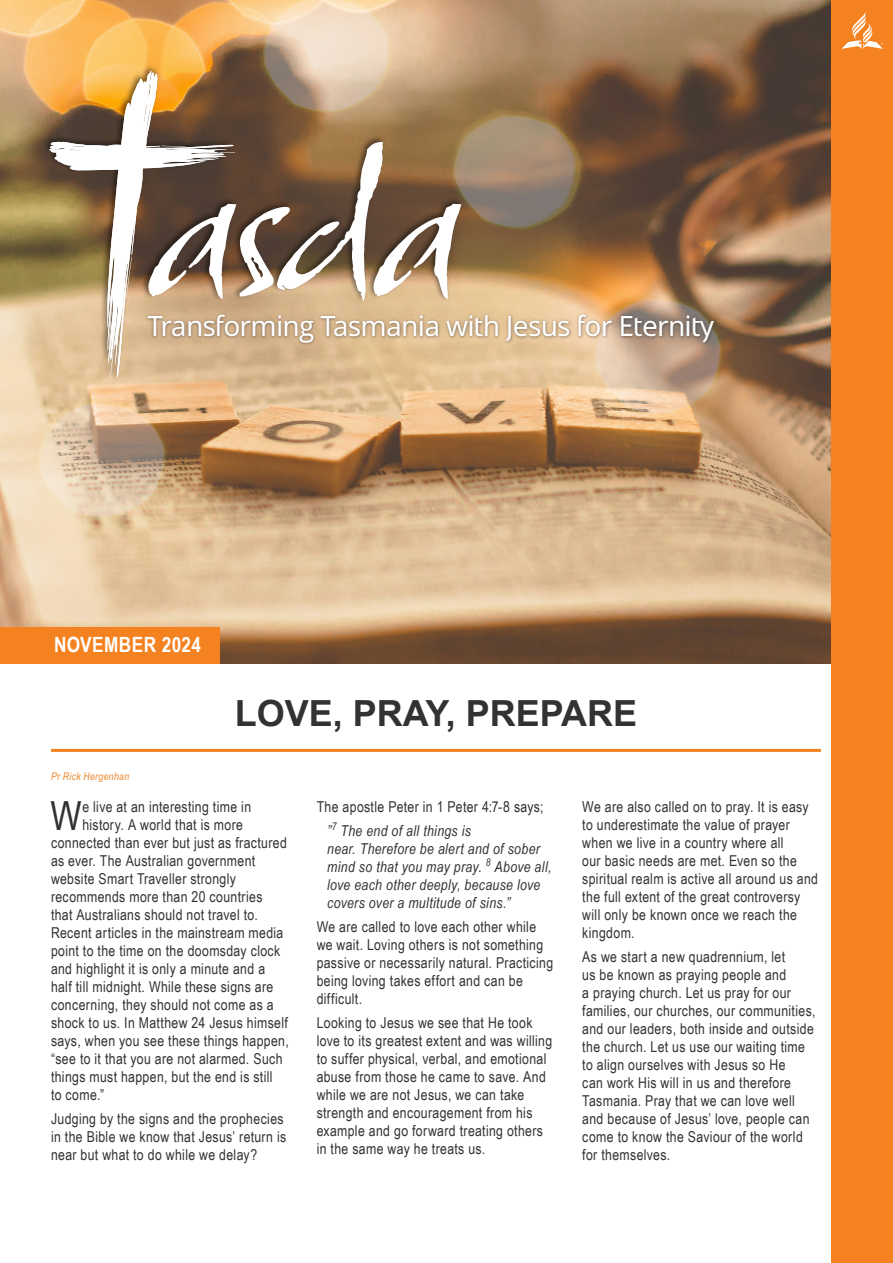
<style>
.page{position:relative;width:893px;height:1263px;background:#fff}
.page>*{position:absolute;margin:0;border:0;box-sizing:border-box;transform-origin:0 0}
.First_Paragraph{font:40.2px "Arial Narrow";color:#333233}
.HEADING_24pt{font:700 36px "Arial";color:#333233}
.t1{font:28.05px "Advent Sans Logo";letter-spacing:-.005em;color:#fff}
.t2{font:700 21px "Arial Narrow";letter-spacing:.02em;color:#fff}
.Main_Body{font:15px/18px "Arial Narrow";letter-spacing:.025em;color:#333233}
.First_Paragraph-2{font:15px "Arial Narrow";letter-spacing:.02em;color:#333233}
.Main_Body_Quote_Italics{font:italic 15px/18px "Arial Narrow";letter-spacing:.02em;color:#333233}
.Main_Body-2{font:italic 10.5px "Arial Narrow";letter-spacing:.035em;color:#eb8429}
</style>
<div class="page">
<img style="left:0;top:0;width:831px;height:664px">
<img style="left:98px;top:61px;width:64px;height:10px">
<img style="left:40px;top:132px;width:9px;height:43px">
<svg style="left:49px;top:71px;width:412px;height:308px;background:#987e62"></svg>
<img style="left:92px;top:257px;width:677px;height:146px">
<div style="left:831px;top:0;width:62px;height:1263px;background:#f58220"></div>
<svg style="left:842px;top:12px;width:41px;height:37px"></svg>
<div style="left:0;top:627px;width:220px;height:37px;background:#f58220"></div>
<hr style="left:51px;top:749px;width:770px;height:3px;background:#f58220">
<h3 class="t1" style="left:147px;top:306px;width:568px">Transforming Tasmania with Jesus for Eternity</h3>
<h3 class="t2" style="left:54px;top:629px;width:149px">NOVEMBER 2024</h3>
<p class="Main_Body-2" style="left:51px;top:769px;width:80px">Pr Rick Hergenhan</p>
<p class="HEADING_24pt" style="left:235px;top:689px;width:404px">LOVE, PRAY, PREPARE</p>
<p class="First_Paragraph" style="left:51px;top:786px;width:33px">W</p>
<p class="First_Paragraph-2" style="left:82px;top:796px;width:170px">e live at an interesting time in</p>
<p class="First_Paragraph-2" style="left:82px;top:814px;width:162px">history. A world that is more</p>
<p class="First_Paragraph-2" style="left:51px;top:832px;width:237px">connected than ever but just as fractured</p>
<p class="First_Paragraph-2" style="left:51px;top:850px;width:206px">as ever. The Australian government</p>
<p class="First_Paragraph-2" style="left:51px;top:868px;width:186px">website Smart Traveller strongly</p>
<p class="First_Paragraph-2" style="left:51px;top:886px;width:213px">recommends more than 20 countries</p>
<p class="First_Paragraph-2" style="left:51px;top:904px;width:208px">that Australians should not travel to.</p>
<p class="First_Paragraph-2" style="left:51px;top:922px;width:234px">Recent articles in the mainstream media</p>
<p class="First_Paragraph-2" style="left:51px;top:940px;width:231px">point to the time on the doomsday clock</p>
<p class="First_Paragraph-2" style="left:51px;top:958px;width:216px">and highlight it is only a minute and a</p>
<p class="First_Paragraph-2" style="left:51px;top:976px;width:224px">half till midnight. While these signs are</p>
<p class="First_Paragraph-2" style="left:51px;top:994px;width:224px">concerning, they should not come as a</p>
<p class="First_Paragraph-2" style="left:51px;top:1012px;width:238px">shock to us. In Matthew 24 Jesus himself</p>
<p class="First_Paragraph-2" style="left:51px;top:1030px;width:239px">says, when you see these things happen,</p>
<p class="First_Paragraph-2" style="left:51px;top:1048px;width:233px">“see to it that you are not alarmed. Such</p>
<p class="First_Paragraph-2" style="left:51px;top:1066px;width:223px">things must happen, but the end is still</p>
<p class="First_Paragraph-2" style="left:51px;top:1084px;width:55px">to come.”</p>
<p class="Main_Body" style="left:51px;top:1109px;width:237px">Judging by the signs and the prophecies in the Bible we know that Jesus’ return is near but what to do while we delay?</p>
<p class="Main_Body" style="left:317px;top:797px;width:228px">The apostle Peter in 1 Peter 4:7-8 says;</p>
<p class="Main_Body_Quote_Italics" style="left:327px;top:821px;width:226px">”<sup>7</sup> The end of all things is<br>near. Therefore be alert and of sober mind so that you may pray. <sup>8</sup> Above all, love each other deeply, because love covers over a multitude of sins.”</p>
<p class="Main_Body" style="left:317px;top:917px;width:238px">We are called to love each other while we wait. Loving others is not something passive or necessarily natural. Practicing being loving takes effort and can be difficult.</p>
<p class="Main_Body" style="left:317px;top:1013px;width:237px">Looking to Jesus we see that He took love to its greatest extent and was willing to suffer physical, verbal, and emotional abuse from those he came to save. And while we are not Jesus, we can take strength and encouragement from his example and go forward treating others in the same way he treats us.</p>
<p class="Main_Body" style="left:582px;top:797px;width:237px">We are also called on to pray. It is easy to underestimate the value of prayer when we live in a country where all<br>our basic needs are met. Even so the spiritual realm is active all around us and the full extent of the great controversy will only be known once we reach the kingdom.</p>
<p class="Main_Body" style="left:582px;top:947px;width:235px">As we start a new quadrennium, let<br>us be known as praying people and<br>a praying church. Let us pray for our families, our churches, our communities, and our leaders, both inside and outside the church. Let us use our waiting time to align ourselves with Jesus so He<br>can work His will in us and therefore Tasmania. Pray that we can love well and because of Jesus’ love, people can come to know the Saviour of the world for themselves.</p>
</div>
